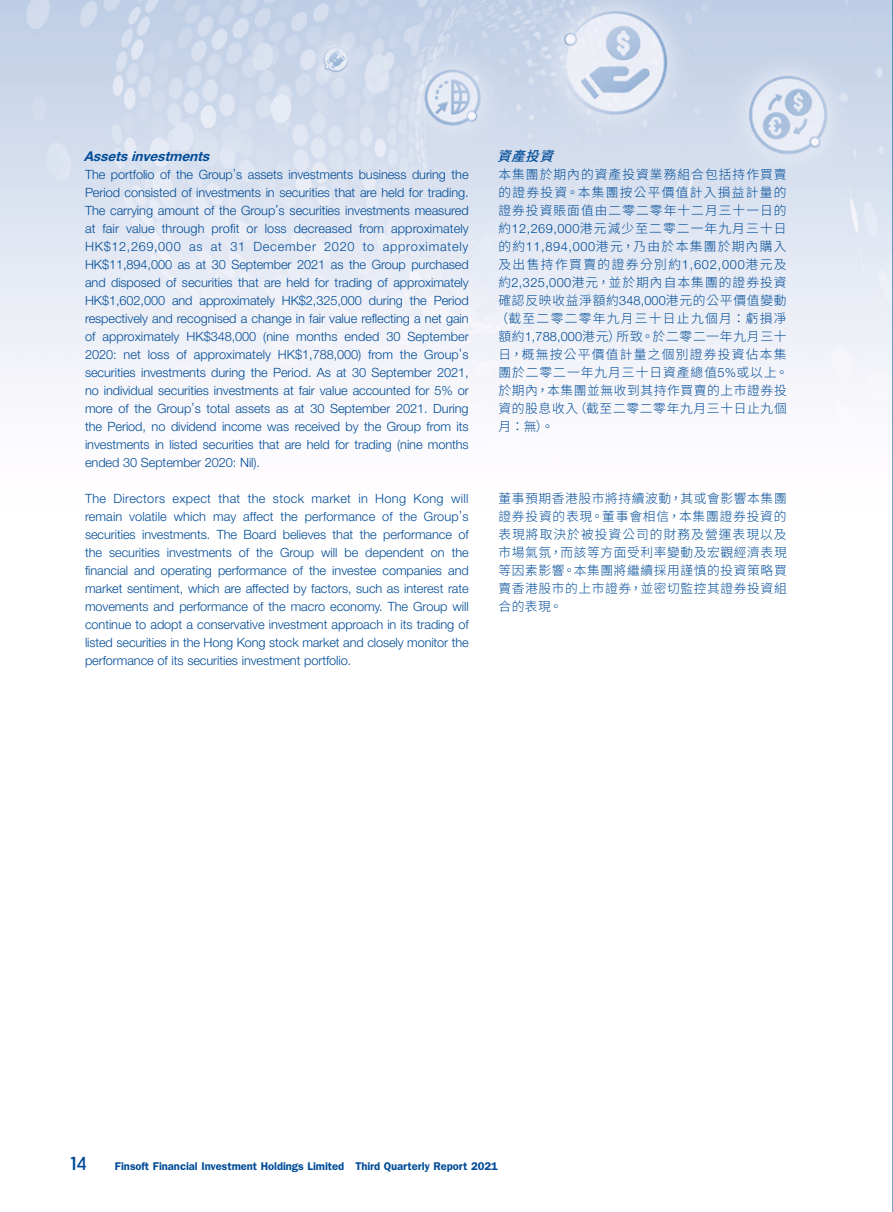
<style>
.page{position:relative;width:893px;height:1212px;background:#fff}
.page>*{position:absolute;margin:0;border:0;box-sizing:border-box;transform-origin:0 0}
.t1{font:18px "Hermes";color:#004c97}
.Heading_3{font:italic 700 13.5px "Helvetica Neue LT Std";color:#004c97}
.C_Heading_3{font:italic 500 13.5px "Source Han Sans TC";color:#004c97}
.Body_Text{font:300 12.75px/18px "Helvetica Neue LT Std";letter-spacing:-.005em;color:#004c97;text-align:justify}
.C_Body_Text{font:300 12.75px/18px "Source Han Sans TC";letter-spacing:.08em;color:#004c97}
.t2{font:600 11.25px "ITC Franklin Gothic Std";letter-spacing:-.005em;color:#004c97}
.s1{font-family:"Helvetica Neue LT Std"}
</style>
<div class="page">
<img style="left:0;top:0;width:892px;height:389px">
<svg style="left:892px;top:0;width:1px;height:1212px"></svg>
<p class="Heading_3" style="left:84px;top:148px;width:131px">Assetsinvestments</p>
<p class="Body_Text" style="left:85px;top:165px;width:385px">The portfolio of the Group’s assets investments business during the Period consisted of investments in securities that are held for trading.<br>The carrying amount of the Group’s securities investments measured at fair value through profit or loss decreased from approximately HK$12,269,000 as at 31 December 2020 to approximately HK$11,894,000 as at 30 September 2021 as the Group purchased and disposed of securities that are held for trading of approximately HK$1,602,000 and approximately HK$2,325,000 during the Period respectively and recognised a change in fair value reflecting a net gain of approximately HK$348,000 (nine months ended 30 September 2020: net loss of approximately HK$1,788,000) from the Group’s securities investments during the Period. As at 30 September 2021, no individual securities investments at fair value accounted for 5% or more of the Group’s total assets as at 30 September 2021. During the Period, no dividend income was received by the Group from its investments in listed securities that are held for trading (nine months ended 30 September 2020: Nil).</p>
<p class="Body_Text" style="left:85px;top:489px;width:385px">The Directors expect that the stock market in Hong Kong will remain volatile which may affect the performance of the Group’s securities investments. The Board believes that the performance of the securities investments of the Group will be dependent on the financial and operating performance of the investee companies and market sentiment, which are affected by factors, such as interest rate movements and performance of the macro economy. The Group will continue to adopt a conservative investment approach in its trading of listed securities in the Hong Kong stock market and closely monitor the performance of its securities investment portfolio.</p>
<p class="C_Heading_3" style="left:497px;top:148px;width:68px">資產投資</p>
<p class="C_Body_Text" style="left:496px;top:165px;width:294px">本集團於期內的資產投資業務組合包括持作買賣的證券投資。本集團按公平價值計入損益計量的證券投資賬面值由二零二零年十二月三十一日的約<span class="s1">12,269,000</span>港元減少至二零二一年九月三十日的約<span class="s1">11,894,000</span>港元，乃由於本集團於期內購入及出售持作買賣的證券分別約<span class="s1">1,602,000</span>港元及約<span class="s1">2,325,000</span>港元，並於期內自本集團的證券投資確認反映收益淨額約<span class="s1">348,000</span>港元的公平價值變動（截至二零二零年九月三十日止九個月：虧損凈額約<span class="s1">1,788,000</span>港元）所致。於二零二一年九月三十日，概無按公平價值計量之個別證券投資佔本集團於二零二一年九月三十日資產總值<span class="s1">5%</span>或以上。於期內，本集團並無收到其持作買賣的上市證券投資的股息收入（截至二零二零年九月三十日止九個月：無）。</p>
<p class="C_Body_Text" style="left:498px;top:489px;width:290px;text-align:justify">董事預期香港股市將持續波動，其或會影響本集團證券投資的表現。董事會相信，本集團證券投資的表現將取決於被投資公司的財務及營運表現以及市場氣氛，而該等方面受利率變動及宏觀經濟表現等因素影響。本集團將繼續採用謹慎的投資策略買賣香港股市的上市證券，並密切監控其證券投資組合的表現。</p>
<h1 class="t1" style="left:70px;top:1151px;width:19px">14</h1>
<p class="t2" style="left:115px;top:1160px;width:385px">Finsoft Financial Investment Holdings Limited Third Quarterly Report 2021</p>
</div>
